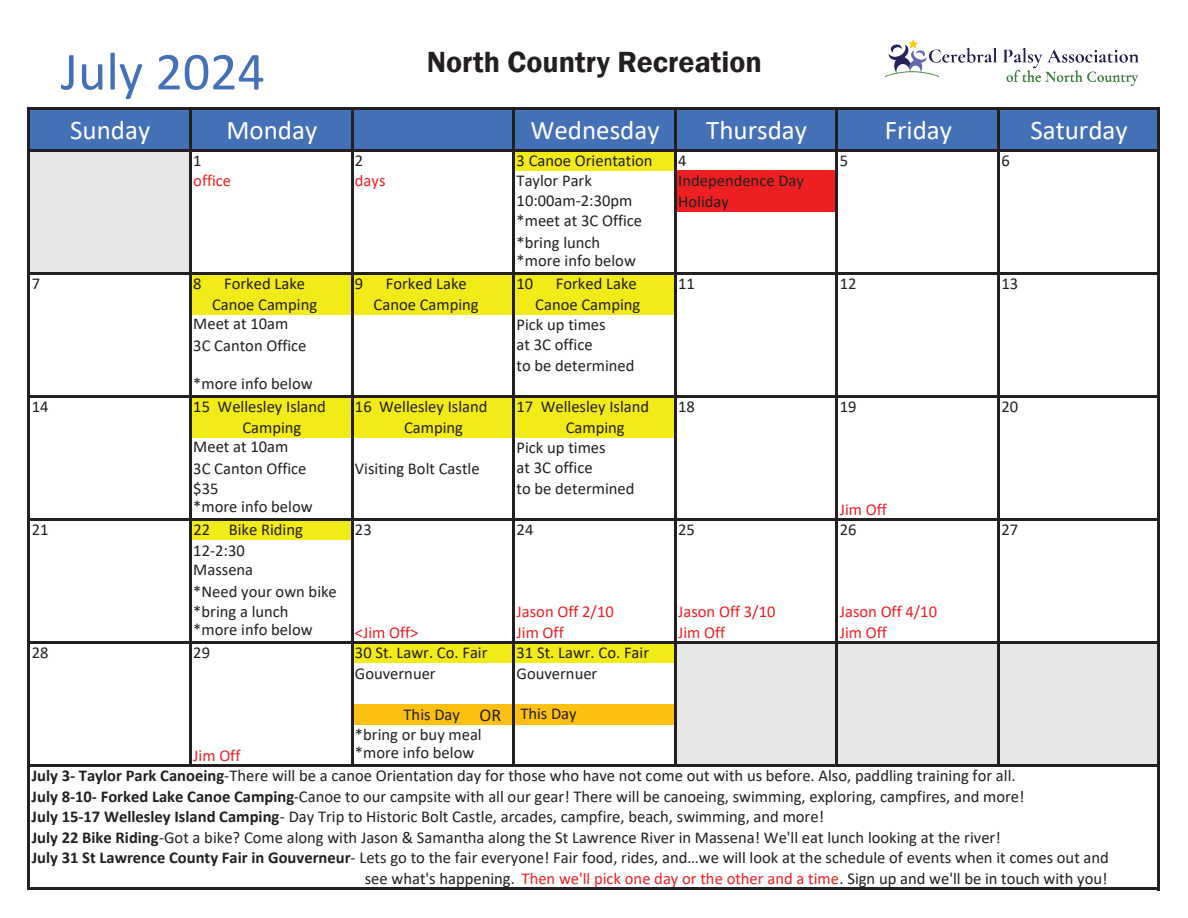
<style>
.page{position:relative;width:1188px;height:918px;background:#fff}
.page>*{position:absolute;margin:0;border:0;box-sizing:border-box;transform-origin:0 0}
.t1{font:54px "Calibri";color:#4470b7}
.t2{font:600 30px "Franklin Gothic";color:#231f20}
.t3{font:27px "Calibri";color:#fff}
.t4{font:16.5px/20.5px "Calibri";color:#231f20}
.t5{font:16.5px "Calibri";color:#ee1f23}
.s1{font-size:18px}
.s2{font-weight:700}
.s3{color:#ee1f23}
</style>
<div class="page">
<div style="left:30px;top:109px;width:1129px;height:41px;background:#4470b7"></div>
<div style="left:30px;top:150px;width:161px;height:21px;background:#e7e7e6"></div>
<div style="left:514px;top:150px;width:162px;height:21px;background:#f2eb17"></div>
<div style="left:30px;top:171px;width:161px;height:41px;background:#e7e7e6"></div>
<div style="left:675px;top:171px;width:162px;height:41px;background:#ee1f23"></div>
<div style="left:30px;top:212px;width:161px;height:61px;background:#e7e7e6"></div>
<div style="left:190px;top:273px;width:486px;height:21px;background:#f2eb17"></div>
<div style="left:190px;top:294px;width:486px;height:20px;background:#f2eb17"></div>
<div style="left:190px;top:396px;width:486px;height:21px;background:#f2eb17"></div>
<div style="left:190px;top:417px;width:486px;height:21px;background:#f2eb17"></div>
<div style="left:190px;top:519px;width:162px;height:21px;background:#f2eb17"></div>
<div style="left:352px;top:643px;width:324px;height:20px;background:#f2eb17"></div>
<div style="left:675px;top:643px;width:484px;height:20px;background:#e7e7e6"></div>
<div style="left:675px;top:663px;width:484px;height:21px;background:#e7e7e6"></div>
<div style="left:675px;top:684px;width:484px;height:20px;background:#e7e7e6"></div>
<div style="left:352px;top:704px;width:324px;height:21px;background:#fcc011"></div>
<div style="left:675px;top:704px;width:484px;height:21px;background:#e7e7e6"></div>
<div style="left:675px;top:725px;width:484px;height:20px;background:#e7e7e6"></div>
<div style="left:675px;top:745px;width:484px;height:21px;background:#e7e7e6"></div>
<hr style="left:27px;top:107px;width:3px;height:783px;background:#231f20">
<hr style="left:189px;top:110px;width:3px;height:657px;background:#231f20">
<hr style="left:351px;top:110px;width:3px;height:657px;background:#231f20">
<hr style="left:512px;top:110px;width:3px;height:657px;background:#231f20">
<hr style="left:674px;top:110px;width:3px;height:657px;background:#231f20">
<hr style="left:836px;top:110px;width:2px;height:657px;background:#231f20">
<hr style="left:997px;top:110px;width:3px;height:657px;background:#231f20">
<hr style="left:1157px;top:110px;width:3px;height:780px;background:#231f20">
<hr style="left:30px;top:107px;width:1130px;height:3px;background:#231f20">
<hr style="left:30px;top:149px;width:1130px;height:3px;background:#231f20">
<hr style="left:30px;top:272px;width:1130px;height:3px;background:#231f20">
<hr style="left:30px;top:395px;width:1130px;height:3px;background:#231f20">
<hr style="left:30px;top:518px;width:1130px;height:3px;background:#231f20">
<hr style="left:30px;top:641px;width:1130px;height:3px;background:#231f20">
<hr style="left:30px;top:764px;width:1130px;height:3px;background:#231f20">
<hr style="left:30px;top:887px;width:1130px;height:3px;background:#231f20">
<img style="left:885px;top:39px;width:254px;height:47px">
<h1 class="t1" style="left:61px;top:34px;width:206px">July 2024</h1>
<h2 class="t2" style="left:427px;top:43px;width:337px">North Country Recreation</h2>
<h3 class="t3" style="left:70px;top:111px;width:82px">Sunday</h3>
<h3 class="t3" style="left:226px;top:111px;width:92px">Monday</h3>
<h3 class="t3" style="left:530px;top:111px;width:131px">Wednesday</h3>
<h3 class="t3" style="left:706px;top:111px;width:102px">Thursday</h3>
<h3 class="t3" style="left:885px;top:111px;width:69px">Friday</h3>
<h3 class="t3" style="left:1030px;top:111px;width:99px">Saturday</h3>
<p class="t4" style="left:193px;top:150px;width:10px">1</p>
<p class="t4" style="left:355px;top:150px;width:10px">2</p>
<p class="t4" style="left:517px;top:150px;width:138px">3 Canoe Orientation</p>
<p class="t4" style="left:678px;top:150px;width:10px">4</p>
<p class="t4" style="left:840px;top:150px;width:10px">5</p>
<p class="t4" style="left:1001px;top:150px;width:10px">6</p>
<p class="t5" style="left:193px;top:170px;width:39px">office</p>
<p class="t5" style="left:355px;top:170px;width:32px">days</p>
<p class="t4" style="left:517px;top:170px;width:77px">Taylor Park</p>
<p class="t4" style="left:678px;top:170px;width:127px">Independence Day</p>
<p class="t4" style="left:517px;top:190px;width:117px">10:00am‐2:30pm</p>
<p class="t4" style="left:678px;top:191px;width:52px">Holiday</p>
<p class="t4" style="left:517px;top:210px;width:127px;line-height:21.6px">*meet at 3C Office *bring lunch</p>
<p class="t4" style="left:517px;top:250px;width:121px">*more info below</p>
<p class="t4" style="left:32px;top:273px;width:10px">7</p>
<p class="t4" style="left:193px;top:273px;width:10px">8</p>
<p class="t4" style="left:224px;top:273px;width:82px">Forked Lake</p>
<p class="t4" style="left:355px;top:273px;width:10px">9</p>
<p class="t4" style="left:386px;top:273px;width:82px">Forked Lake</p>
<p class="t4" style="left:517px;top:273px;width:18px">10</p>
<p class="t4" style="left:556px;top:273px;width:82px">Forked Lake</p>
<p class="t4" style="left:678px;top:273px;width:18px">11</p>
<p class="t4" style="left:840px;top:273px;width:18px">12</p>
<p class="t4" style="left:1002px;top:273px;width:18px">13</p>
<p class="t4" style="left:212px;top:293px;width:107px">Canoe Camping</p>
<p class="t4" style="left:374px;top:293px;width:107px">Canoe Camping</p>
<p class="t4" style="left:535px;top:293px;width:107px">Canoe Camping</p>
<p class="t4" style="left:193px;top:313px;width:97px">Meet at 10am</p>
<p class="t4" style="left:517px;top:314px;width:91px">Pick up times</p>
<p class="t4" style="left:193px;top:334px;width:115px">3C Canton Office</p>
<p class="t4" style="left:517px;top:333px;width:119px;line-height:21.6px">at 3C office<br>to be determined</p>
<p class="t4" style="left:193px;top:373px;width:121px">*more info below</p>
<p class="t4" style="left:32px;top:396px;width:18px">14</p>
<p class="t4" style="left:193px;top:396px;width:134px">15 Wellesley Island</p>
<p class="t4" style="left:355px;top:396px;width:134px">16 Wellesley Island</p>
<p class="t4" style="left:517px;top:396px;width:134px">17 Wellesley Island</p>
<p class="t4" style="left:678px;top:396px;width:18px">18</p>
<p class="t4" style="left:840px;top:396px;width:18px">19</p>
<p class="t4" style="left:1002px;top:396px;width:18px">20</p>
<p class="t4" style="left:242px;top:417px;width:60px">Camping</p>
<p class="t4" style="left:404px;top:417px;width:60px">Camping</p>
<p class="t4" style="left:566px;top:417px;width:60px">Camping</p>
<p class="t4" style="left:193px;top:436px;width:97px">Meet at 10am</p>
<p class="t4" style="left:517px;top:437px;width:91px">Pick up times</p>
<p class="t4" style="left:193px;top:458px;width:115px">3C Canton Office</p>
<p class="t4" style="left:355px;top:458px;width:126px">Visiting Bolt Castle</p>
<p class="t4" style="left:517px;top:456px;width:78px">at 3C office</p>
<p class="t4" style="left:193px;top:478px;width:27px">$35</p>
<p class="t4" style="left:517px;top:478px;width:119px">to be determined</p>
<p class="t4" style="left:193px;top:496px;width:121px">*more info below</p>
<p class="t5" style="left:840px;top:498px;width:49px">Jim Off</p>
<p class="t4" style="left:32px;top:519px;width:18px">21</p>
<p class="t4" style="left:193px;top:519px;width:111px">22 Bike Riding</p>
<p class="t4" style="left:355px;top:519px;width:18px">23</p>
<p class="t4" style="left:517px;top:519px;width:18px">24</p>
<p class="t4" style="left:678px;top:519px;width:18px">25</p>
<p class="t4" style="left:840px;top:519px;width:18px">26</p>
<p class="t4" style="left:1002px;top:519px;width:18px">27</p>
<p class="t4" style="left:193px;top:540px;width:61px;line-height:19.5px">12‐2:30<br>Massena</p>
<p class="t4" style="left:193px;top:581px;width:145px">*Need your own bike *bring a lunch</p>
<p class="t5" style="left:517px;top:600px;width:99px">Jason Off 2/10</p>
<p class="t5" style="left:678px;top:600px;width:99px">Jason Off 3/10</p>
<p class="t5" style="left:840px;top:600px;width:99px">Jason Off 4/10</p>
<p class="t4" style="left:193px;top:619px;width:121px">*more info below</p>
<p class="t5" style="left:355px;top:621px;width:65px">&lt;Jim Off&gt;</p>
<p class="t5" style="left:517px;top:621px;width:49px">Jim Off</p>
<p class="t5" style="left:678px;top:621px;width:49px">Jim Off</p>
<p class="t5" style="left:840px;top:621px;width:49px">Jim Off</p>
<p class="t4" style="left:32px;top:642px;width:18px">28</p>
<p class="t4" style="left:193px;top:642px;width:18px">29</p>
<p class="t4" style="left:355px;top:642px;width:134px">30 St. Lawr. Co. Fair</p>
<p class="t4" style="left:517px;top:642px;width:134px">31 St. Lawr. Co. Fair</p>
<p class="t4" style="left:355px;top:663px;width:82px">Gouvernuer</p>
<p class="t4" style="left:517px;top:663px;width:82px">Gouvernuer</p>
<p class="t4" style="left:355px;top:703px;width:223px;text-indent:49px">This Day <span class="s1">OR</span> This Day *bring or buy meal</p>
<p class="t5" style="left:193px;top:744px;width:49px">Jim Off</p>
<p class="t4" style="left:355px;top:742px;width:121px">*more info below</p>
<p class="t4" style="left:32px;top:765px;width:994px"><span class="s2">July 3‐ Taylor Park Canoeing</span>‐There will be a canoe Orientation day for those who have not come out with us before. Also, paddling training for all.<br><span class="s2">July 8‐10‐ Forked Lake Canoe Camping</span>‐Canoe to our campsite with all our gear! There will be canoeing, swimming, exploring, campfires, and more!<br><span class="s2">July 15‐17 Wellesley Island Camping</span>‐ Day Trip to Historic Bolt Castle, arcades, campfire, beach, swimming, and more!</p>
<p class="t4" style="left:32px;top:826px;width:971px"><span class="s2">July 22 Bike Riding</span>‐Got a bike? Come along with Jason &amp; Samantha along the St Lawrence River in Massena! We'll eat lunch looking at the river!</p>
<p class="t4" style="left:32px;top:847px;width:1079px"><span class="s2">July 31 St Lawrence County Fair in Gouverneur</span>‐ Lets go to the fair everyone! Fair food, rides, and…we will look at the schedule of events when it comes out and</p>
<p class="t4" style="left:365px;top:867px;width:744px">see what's happening. <span class="s3">Then we'll pick one day or the other and a time</span>. Sign up and we'll be in touch with you!</p>
</div>
